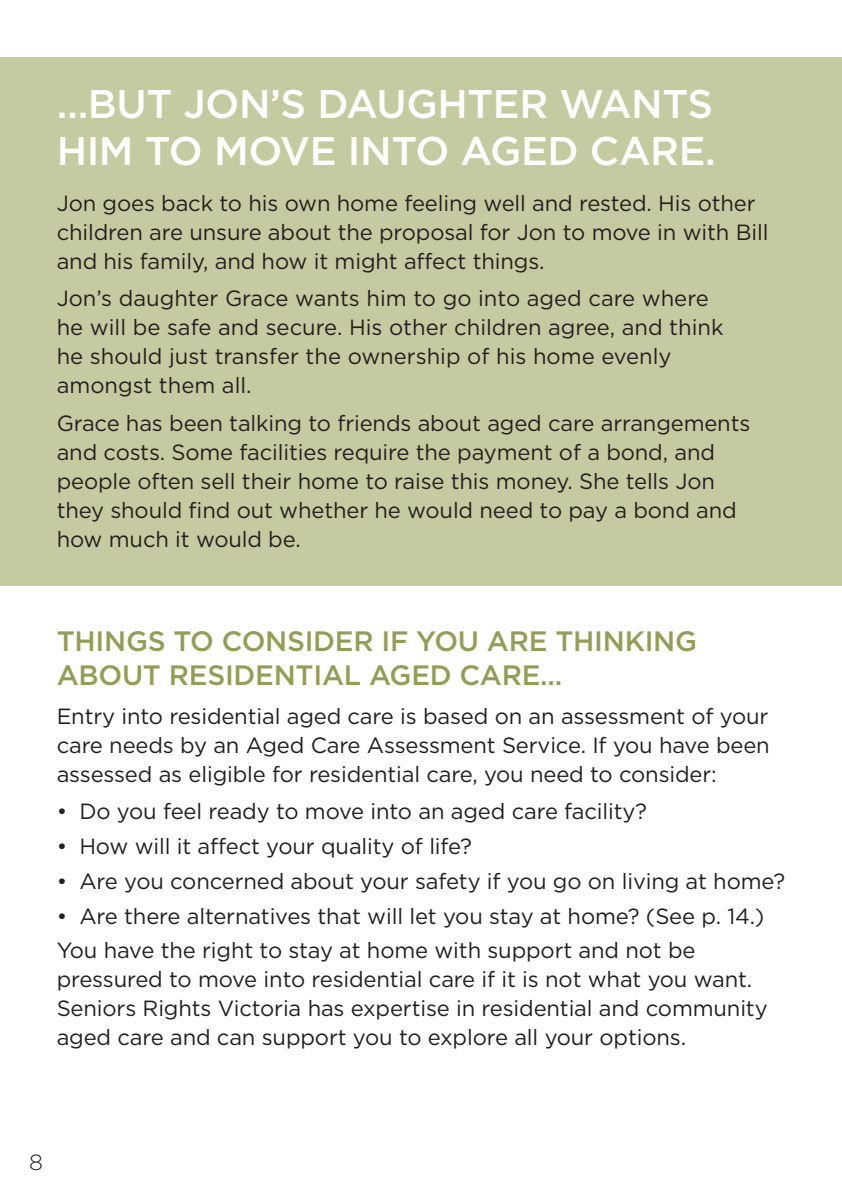
<style>
.page{position:relative;width:842px;height:1191px;background:#fff}
.page>*{position:absolute;margin:0;border:0;box-sizing:border-box;transform-origin:0 0}
.t1{font:500 40px/46px "Gotham";letter-spacing:-.01em;color:#fff}
.body{font:500 28px/34px "Gotham";letter-spacing:-.01em;color:#959d55}
.body-2{font:22px/29px "Gotham";letter-spacing:-.005em;color:#231f20}
.body_indent{font:22px "Gotham";letter-spacing:-.005em;color:#231f20}
.body-3{font:300 22px "Gotham";color:#231f20}
</style>
<div class="page">
<div style="left:0;top:57px;width:842px;height:528px;background:#c6caa0"></div>
<p class="t1" style="left:57px;top:80px;width:661px">…BUT JON’S DAUGHTER WANTS<br>HIM TO MOVE INTO AGED CARE.</p>
<p class="body-2" style="left:57px;top:188px;width:713px">Jon goes back to his own home feeling well and rested. His other children are unsure about the proposal for Jon to move in with Bill and his family, and how it might affect things.</p>
<p class="body-2" style="left:57px;top:283px;width:668px">Jon’s daughter Grace wants him to go into aged care where he will be safe and secure. His other children agree, and think he should just transfer the ownership of his home evenly amongst them all.</p>
<p class="body-2" style="left:57px;top:408px;width:695px">Grace has been talking to friends about aged care arrangements and costs. Some facilities require the payment of a bond, and people often sell their home to raise this money. She tells Jon they should find out whether he would need to pay a bond and how much it would be.</p>
<p class="body" style="left:57px;top:623px;width:642px">THINGS TO CONSIDER IF YOU ARE THINKING<br>ABOUT RESIDENTIAL AGED CARE…</p>
<p class="body-2" style="left:57px;top:701px;width:715px;text-align:justify">Entry into residential aged care is based on an assessment of your care needs by an Aged Care Assessment Service. If you have been assessed as eligible for residential care, you need to consider:</p>
<p class="body_indent" style="left:57px;top:799px;width:592px">• Do you feel ready to move into an aged care facility?</p>
<p class="body_indent" style="left:57px;top:834px;width:417px">• How will it affect your quality of life?</p>
<p class="body_indent" style="left:57px;top:869px;width:730px">• Are you concerned about your safety if you go on living at home?</p>
<p class="body_indent" style="left:57px;top:903px;width:709px">• Are there alternatives that will let you stay at home? (See p. 14.)</p>
<p class="body-2" style="left:57px;top:935px;width:712px">You have the right to stay at home with support and not be pressured to move into residential care if it is not what you want.<br>Seniors Rights Victoria has expertise in residential and community aged care and can support you to explore all your options.</p>
<p class="body-3" style="left:29px;top:1150px;width:15px">8</p>
</div>
